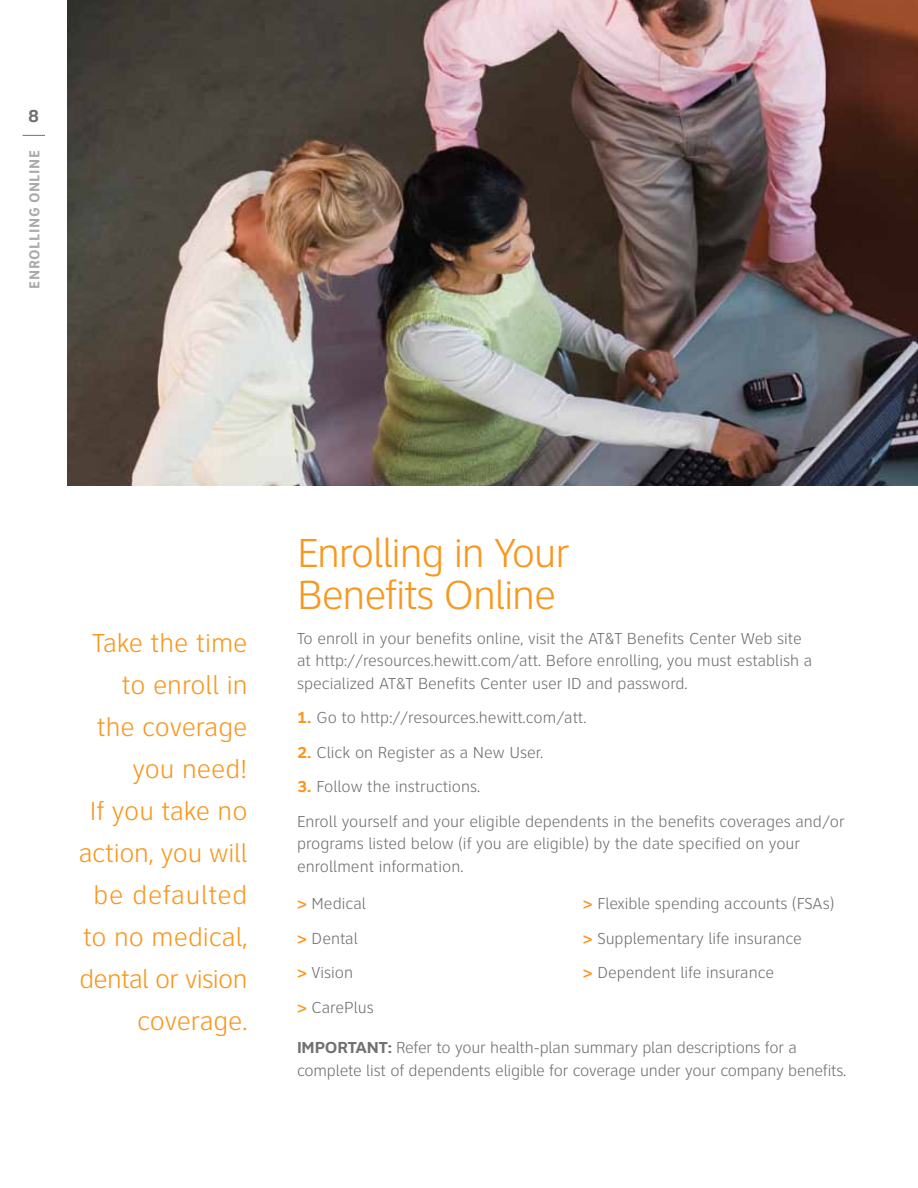
<style>
.page{position:relative;width:918px;height:1188px;background:#fff}
.page>*{position:absolute;margin:0;border:0;box-sizing:border-box;transform-origin:0 0}
.t1{font:300 42px/42px "Clearview ATT";letter-spacing:-.03em;color:#f8971d}
.t2{font:300 27px/42px "Clearview ATT";color:#f8971d;text-align:right}
.t3{font:700 18px "Clearview ATT";color:#717073}
.t4{font:300 16.5px/34.5px "Clearview ATT";color:#717073}
.t5{font:700 condensed 15px "Clearview ATTSP";color:#aaa9ab}
.s1{font-weight:700;color:#f8971d}
.s2{font-family:"Clearview ATTSP";font-weight:500;color:#f8971d}
.s3{font-weight:700}
</style>
<div class="page">
<svg style="left:22px;top:135px;width:23px;height:1px"></svg>
<img style="left:68px;top:0;width:850px;height:486px">
<p class="t3" style="left:28px;top:105px;width:13px">8</p>
<p class="t5" style="left:26px;top:289px;width:129px;rotate:-90deg">ENROLLING ONLINE</p>
<h2 class="t2" style="left:79px;top:622px;width:170px">Take the time to enroll in the coverage you need!<br>If you take no action, you will be defaulted to no medical, dental or vision coverage.</h2>
<h1 class="t1" style="left:297px;top:533px;width:274px">Enrolling in Your<br>Benefits Online</h1>
<p class="t4" style="left:297px;top:627px;width:517px;line-height:22.5px">To enroll in your benefits online, visit the AT&amp;T Benefits Center Web site at http://resources.hewitt.com/att. Before enrolling, you must establish a specialized AT&amp;T Benefits Center user ID and password.</p>
<p class="t4" style="left:297px;top:701px;width:291px"><span class="s1">1.</span> Go to http://resources.hewitt.com/att.</p>
<p class="t4" style="left:297px;top:735px;width:248px"><span class="s1">2.</span> Click on Register as a New User.</p>
<p class="t4" style="left:297px;top:770px;width:549px"><span class="s1">3.</span> Follow the instructions.<br>Enroll yourself and your eligible dependents in the benefits coverages and/or</p>
<p class="t4" style="left:297px;top:833px;width:505px;line-height:22.5px">programs listed below (if you are eligible) by the date specified on your enrollment information.</p>
<p class="t4" style="left:297px;top:887px;width:78px"><span class="s2">&gt;</span> Medical <span class="s2">&gt;</span> Dental<br><span class="s2">&gt;</span> Vision<br><span class="s2">&gt;</span> CarePlus</p>
<p class="t4" style="left:583px;top:887px;width:253px"><span class="s2">&gt;</span> Flexible spending accounts (FSAs) <span class="s2">&gt;</span> Supplementary life insurance<br><span class="s2">&gt;</span> Dependent life insurance</p>
<p class="t4" style="left:297px;top:1037px;width:551px;line-height:22.5px"><span class="s3">IMPORTANT:</span> Refer to your health-plan summary plan descriptions for a complete list of dependents eligible for coverage under your company benefits.</p>
</div>
